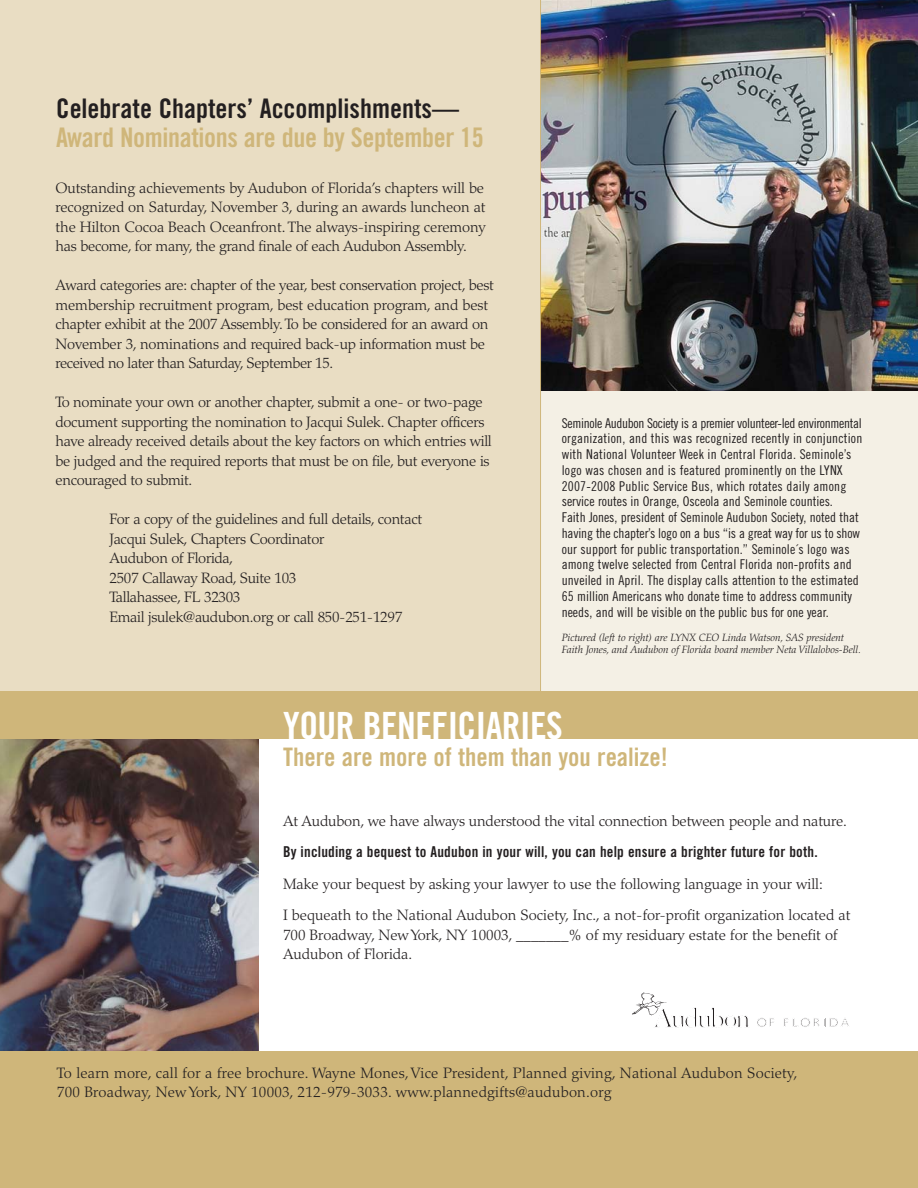
<style>
.page{position:relative;width:918px;height:1188px;background:#fff}
.page>*{position:absolute;margin:0;border:0;box-sizing:border-box;transform-origin:0 0}
.t1{font:37.5px "Trade Gothic Bold Cond Twenty";letter-spacing:-.015em;color:#fff}
.t2{font:27px "Trade Gothic Bold Cond Twenty";letter-spacing:-.015em;color:#cfb67a}
.t3{font:27px "Trade Gothic Bold Cond Twenty";color:#231f20}
.t4{font:25.5px "Trade Gothic Bold Cond Twenty";color:#cfb67a}
.t5{font:300 15px/19.5px "Palatino";letter-spacing:-.02em;color:#231f20}
.t6{font:300 15px/31.5px "Palatino";color:#231f20}
.t7{font:300 15px/19.5px "Palatino";letter-spacing:.015em;color:#231f20}
.t8{font:15px "Trade Gothic Bold Cond Twenty";letter-spacing:.015em;color:#231f20}
.t9{font:13.5px/15.8px "Trade Gothic Cond Eighteen";letter-spacing:.01em;color:#231f20}
.t10{font:italic 300 10.5px/12px "Palatino";color:#231f20}
</style>
<div class="page">
<div style="left:0;top:0;width:540px;height:701px;background:#e9ddc3"></div>
<div style="left:540px;top:0;width:378px;height:701px;background:#f4f0e5"></div>
<img style="left:0;top:739px;width:258px;height:312px">
<div style="left:0;top:692px;width:918px;height:47px;background:#cfb67a"></div>
<div style="left:0;top:1051px;width:918px;height:137px;background:#cfb67a"></div>
<svg style="left:632px;top:992px;width:116px;height:36px"></svg>
<svg style="left:757px;top:1017px;width:17px;height:10px"></svg>
<svg style="left:784px;top:1017px;width:65px;height:10px"></svg>
<img style="left:541px;top:0;width:377px;height:390px">
<hr style="left:540px;top:0;width:1px;height:695px;background:#cfb67a">
<h2 class="t3" style="left:56px;top:99px;width:404px">Celebrate Chapters’ Accomplishments—</h2>
<h2 class="t2" style="left:56px;top:127px;width:429px">Award Nominations are due by September 15</h2>
<p class="t5" style="left:56px;top:180px;width:432px;text-align:justify">Outstanding achievements by Audubon of Florida’s chapters will be recognized on Saturday, November 3, during an awards luncheon at the Hilton Cocoa Beach Oceanfront. The always-inspiring ceremony has become, for many, the grand finale of each Audubon Assembly.</p>
<p class="t5" style="left:56px;top:277px;width:440px">Award categories are: chapter of the year, best conservation project, best membership recruitment program, best education program, and best chapter exhibit at the 2007 Assembly.To be considered for an award on November 3, nominations and required back-up information must be received no later than Saturday, September 15.</p>
<p class="t5" style="left:56px;top:394px;width:438px">To nominate your own or another chapter, submit a one- or two-page document supporting the nomination to Jacqui Sulek. Chapter officers have already received details about the key factors on which entries will be judged and the required reports that must be on file, but everyone is encouraged to submit.</p>
<p class="t5" style="left:110px;top:511px;width:314px">For a copy of the guidelines and full details, contact Jacqui Sulek, Chapters Coordinator<br>Audubon of Florida,<br>2507 Callaway Road, Suite 103<br>Tallahassee, FL 32303<br>Email jsulek@audubon.org or call 850-251-1297</p>
<p class="t9" style="left:562px;top:416px;width:302px">Seminole Audubon Society is a premier volunteer-led environmental organization, and this was recognized recently in conjunction with National Volunteer Week in Central Florida. Seminole’s logo was chosen and is featured prominently on the LYNX 2007-2008 Public Service Bus, which rotates daily among service routes in Orange, Osceola and Seminole counties.<br>Faith Jones, president of Seminole Audubon Society, noted that having the chapter’s logo on a bus “is a great way for us to show our support for public transportation.” Seminole´s logo was among twelve selected from Central Florida non-profits and unveiled in April. The display calls attention to the estimated 65 million Americans who donate time to address community needs, and will be visible on the public bus for one year.</p>
<p class="t10" style="left:562px;top:632px;width:301px">Pictured (left to right) are LYNX CEO Linda Watson, SAS president<br>Faith Jones, and Audubon of Florida board member Neta Villalobos-Bell.</p>
<h1 class="t1" style="left:283px;top:712px;width:281px">YOUR BENEFICIARIES</h1>
<h3 class="t4" style="left:283px;top:747px;width:386px">There are more of them than you realize!</h3>
<p class="t5" style="left:283px;top:813px;width:565px">At Audubon, we have always understood the vital connection between people and nature.</p>
<p class="t8" style="left:283px;top:846px;width:536px">By including a bequest to Audubon in your will, you can help ensure a brighter future for both.</p>
<p class="t6" style="left:283px;top:870px;width:569px">Make your bequest by asking your lawyer to use the following language in your will:<br>I bequeath to the National Audubon Society, Inc., a not-for-profit organization located at</p>
<p class="t6" style="left:283px;top:927px;width:556px;line-height:19.5px">700 Broadway, New York, NY 10003, _______% of my residuary estate for the benefit of<br>Audubon of Florida.</p>
<p class="t7" style="left:57px;top:1065px;width:742px">To learn more, call for a free brochure. Wayne Mones, Vice President, Planned giving, National Audubon Society,<br>700 Broadway, New York, NY 10003, 212-979-3033. www.plannedgifts@audubon.org</p>
</div>
